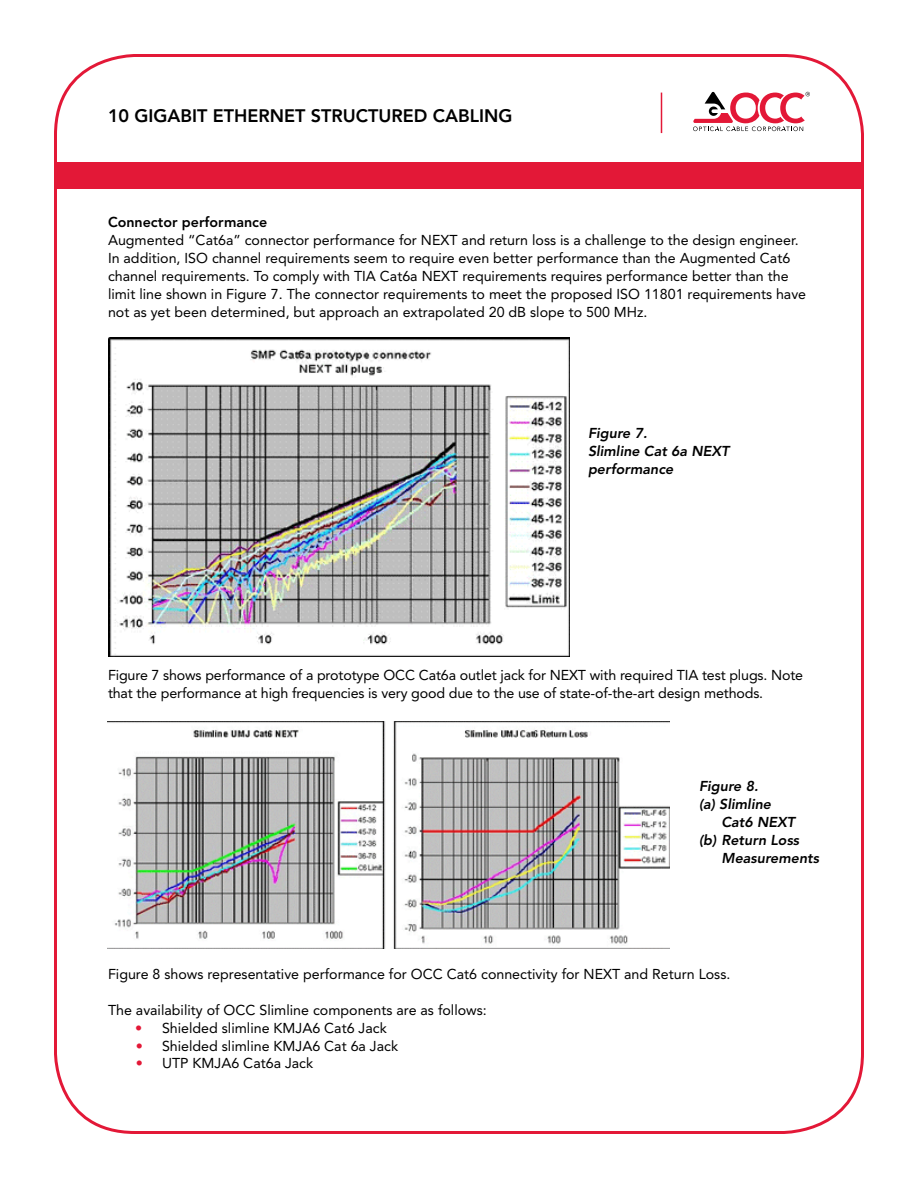
<style>
.page{position:relative;width:918px;height:1188px;background:#fff}
.page>*{position:absolute;margin:0;border:0;box-sizing:border-box;transform-origin:0 0}
.t1{font:800 18px "Avenir";color:#000}
.t2{font:14.25px/18px "Avenir";color:#000}
.t3{font:italic 800 14.25px/18px "Avenir";color:#000}
.t4{font:800 14.25px "Avenir";color:#000}
.s1{color:#e31837}
</style>
<div class="page">
<div style="left:54px;top:162px;width:810px;height:27px;background:#e31837"></div>
<hr style="left:661px;top:93px;width:1px;height:40px;background:#e31837">
<svg style="left:693px;top:92px;width:117px;height:39px"></svg>
<img style="left:108px;top:338px;width:462px;height:318px">
<img style="left:108px;top:721px;width:561px;height:227px">
<p class="t1" style="left:108px;top:105px;width:403px">10 Gigabit ethernet structured cabling</p>
<p class="t4" style="left:108px;top:213px;width:161px">Connector performance</p>
<p class="t2" style="left:108px;top:231px;width:700px">Augmented “Cat6a” connector performance for NEXT and return loss is a challenge to the design engineer.<br>In addition, ISO channel requirements seem to require even better performance than the Augmented Cat6 channel requirements. To comply with TIA Cat6a NEXT requirements requires performance better than the limit line shown in Figure 7. The connector requirements to meet the proposed ISO 11801 requirements have not as yet been determined, but approach an extrapolated 20 dB slope to 500 MHz.</p>
<p class="t3" style="left:588px;top:424px;width:143px">Figure 7.<br>Slimline Cat 6a NEXT performance</p>
<p class="t2" style="left:108px;top:667px;width:697px">Figure 7 shows performance of a prototype OCC Cat6a outlet jack for NEXT with required TIA test plugs. Note that the performance at high frequencies is very good due to the use of state-of-the-art design methods.</p>
<p class="t3" style="left:699px;top:777px;width:61px">Figure 8.</p>
<p class="t3" style="left:699px;top:795px;width:74px">(a) Slimline</p>
<p class="t3" style="left:722px;top:813px;width:75px">Cat6 NEXT</p>
<p class="t3" style="left:699px;top:831px;width:102px">(b) Return Loss</p>
<p class="t3" style="left:722px;top:849px;width:99px">Measurements</p>
<p class="t2" style="left:108px;top:965px;width:624px">Figure 8 shows representative performance for OCC Cat6 connectivity for NEXT and Return Loss.</p>
<p class="t2" style="left:108px;top:1001px;width:380px">The availability of OCC Slimline components are as follows:</p>
<p class="t2" style="left:135px;top:1019px;width:253px"><span class="s1">•</span> Shielded slimline KMJA6 Cat6 Jack</p>
<p class="t2" style="left:136px;top:1037px;width:264px"><span class="s1">•</span> Shielded slimline KMJA6 Cat 6a Jack</p>
<p class="t2" style="left:136px;top:1055px;width:179px"><span class="s1">•</span> UTP KMJA6 Cat6a Jack</p>
</div>
